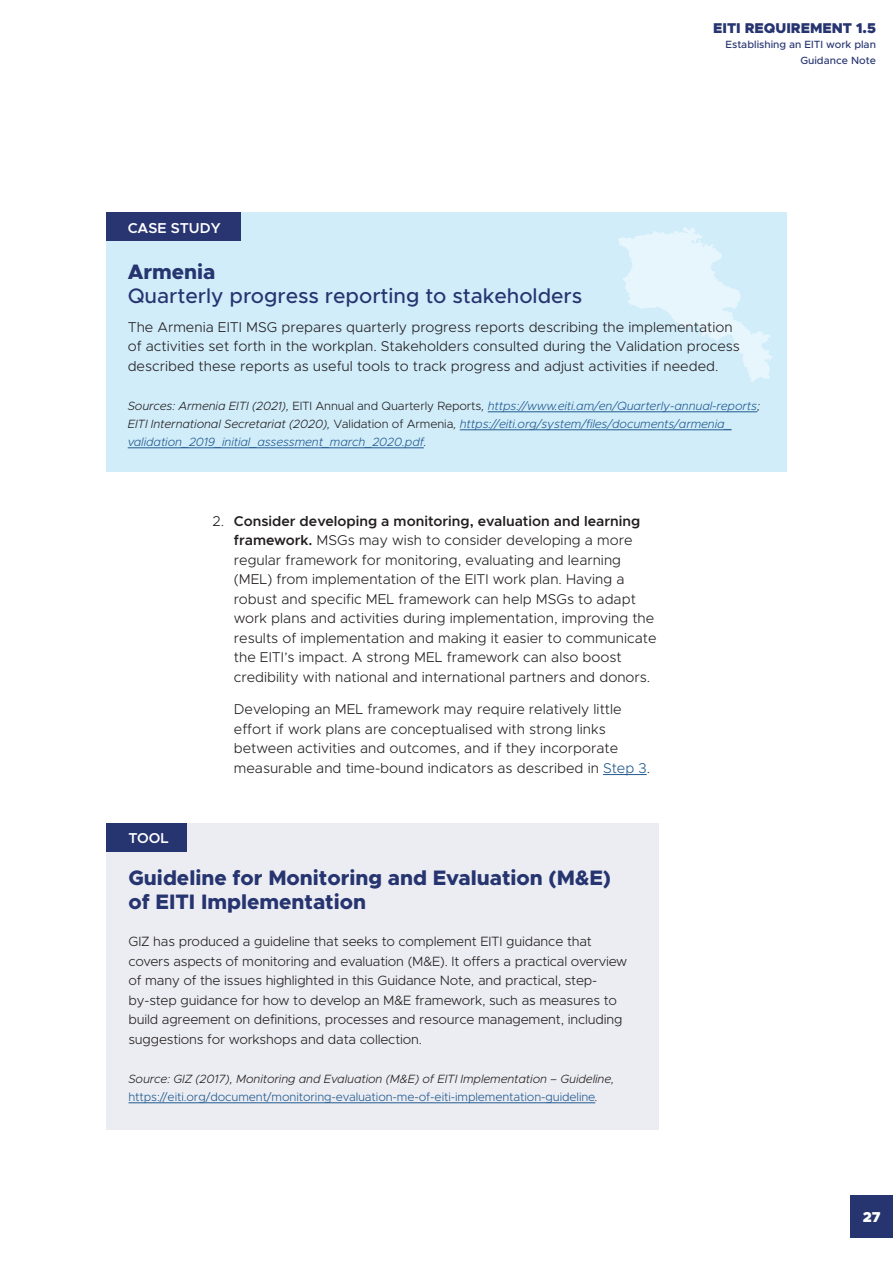
<style>
.page{position:relative;width:893px;height:1263px;background:#fff}
.page>*{position:absolute;margin:0;border:0;box-sizing:border-box;transform-origin:0 0}
.Case_study_new{font:800 21px/24px "Metropolis";color:#263470}
.Case_study_new-2{font:500 21px/24px "Metropolis";color:#263470}
.t1{font:600 14.4px "Metropolis";color:#fff}
.t2{font:900 14.4px "Metropolis";color:#fff}
.Body_text{font:300 14.25px/19.5px "Metropolis";color:#231f20}
.t3{font:900 14.25px "Metropolis";color:#263470}
.Case_study_new-3{font:300 13.5px/19.5px "Metropolis";letter-spacing:-.01em;color:#231f20}
.Source{font:italic 300 12px/18px "Metropolis";letter-spacing:-.01em;color:#225a8e}
.Source-2{font:300 12px/18px "Metropolis";letter-spacing:-.01em;color:#225a8e}
.t4{font:500 10.5px/15.8px "Metropolis";color:#263470;text-align:right}
.s1{font-weight:800}
.s2{color:#231f20}
.s3{font-style:normal;color:#231f20}
.s4{font-weight:600}
.s5{color:#225a8e}
.s6{font-style:italic;color:#231f20}
</style>
<div class="page">
<div style="left:850px;top:1195px;width:43px;height:42px;background:#263470"></div>
<hr style="left:603px;top:774px;width:44px;height:1px;background:#225a8e">
<div style="left:106px;top:213px;width:681px;height:259px;background:#d1edfa"></div>
<div style="left:106px;top:213px;width:135px;height:28px;background:#283571"></div>
<svg style="left:618px;top:227px;width:155px;height:155px"></svg>
<hr style="left:488px;top:411px;width:269px;height:1px;background:#225a8e">
<hr style="left:460px;top:429px;width:272px;height:1px;background:#225a8e">
<hr style="left:128px;top:447px;width:296px;height:1px;background:#225a8e">
<div style="left:106px;top:823px;width:553px;height:307px;background:#ecedf3"></div>
<div style="left:107px;top:823px;width:80px;height:28px;background:#263470"></div>
<hr style="left:128px;top:1102px;width:467px;height:1px;background:#225a8e">
<p class="t3" style="left:713px;top:19px;width:164px">EITI REQUIREMENT 1.5</p>
<p class="t4" style="left:725px;top:37px;width:152px">Establishing an EITI work plan<br>Guidance Note</p>
<p class="t1" style="left:128px;top:219px;width:94px">CASE STUDY</p>
<p class="Case_study_new-2" style="left:128px;top:259px;width:456px"><span class="s1">Armenia<br></span>Quarterly progress reporting to stakeholders</p>
<p class="Body_text" style="left:128px;top:317px;width:614px">The Armenia EITI MSG prepares quarterly progress reports describing the implementation of activities set forth in the workplan. Stakeholders consulted during the Validation process described these reports as useful tools to track progress and adjust activities if needed.</p>
<p class="Source" style="left:128px;top:397px;width:634px"><span class="s2">Sources: Armenia EITI (2021),</span> <span class="s3">EITI Annual and Quarterly Reports</span><span class="s2">,</span> https://www.eiti.am/en/Quarterly-annual-reports<span class="s2">;<br>EITI International Secretariat (2020),</span> <span class="s3">Validation of Armenia</span><span class="s2">,</span> https://eiti.org/system/files/documents/armenia_ validation_2019_initial_assessment_march_2020.pdf<span class="s2">.</span></p>
<p class="Body_text" style="left:234px;top:511px;width:424px;text-indent:-21px">2. <span class="s4">Consider developing a monitoring, evaluation and learning framework.</span> MSGs may wish to consider developing a more regular framework for monitoring, evaluating and learning (MEL) from implementation of the EITI work plan. Having a robust and specific MEL framework can help MSGs to adapt work plans and activities during implementation, improving the results of implementation and making it easier to communicate the EITI’s impact. A strong MEL framework can also boost credibility with national and international partners and donors.</p>
<p class="Body_text" style="left:234px;top:699px;width:418px">Developing an MEL framework may require relatively little effort if work plans are conceptualised with strong links between activities and outcomes, and if they incorporate measurable and time-bound indicators as described in <span class="s5">Step 3</span>.</p>
<p class="t1" style="left:128px;top:829px;width:42px">TOOL</p>
<p class="Case_study_new" style="left:128px;top:865px;width:484px">Guideline for Monitoring and Evaluation (M&amp;E) of EITI Implementation</p>
<p class="Case_study_new-3" style="left:128px;top:932px;width:500px">GIZ has produced a guideline that seeks to complement EITI guidance that covers aspects of monitoring and evaluation (M&amp;E). It offers a practical overview of many of the issues highlighted in this Guidance Note, and practical, step&shy;by-step guidance for how to develop an M&amp;E framework, such as measures to build agreement on definitions, processes and resource management, including suggestions for workshops and data collection.</p>
<p class="Source-2" style="left:128px;top:1070px;width:487px"><span class="s6">Source: GIZ (2017), Monitoring and Evaluation (M&amp;E) of EITI Implementation – Guideline, </span>https://eiti.org/document/monitoring-evaluation-me-of-eiti-implementation-guideline<span class="s6">.</span></p>
<p class="t2" style="left:863px;top:1208px;width:19px">27</p>
</div>
